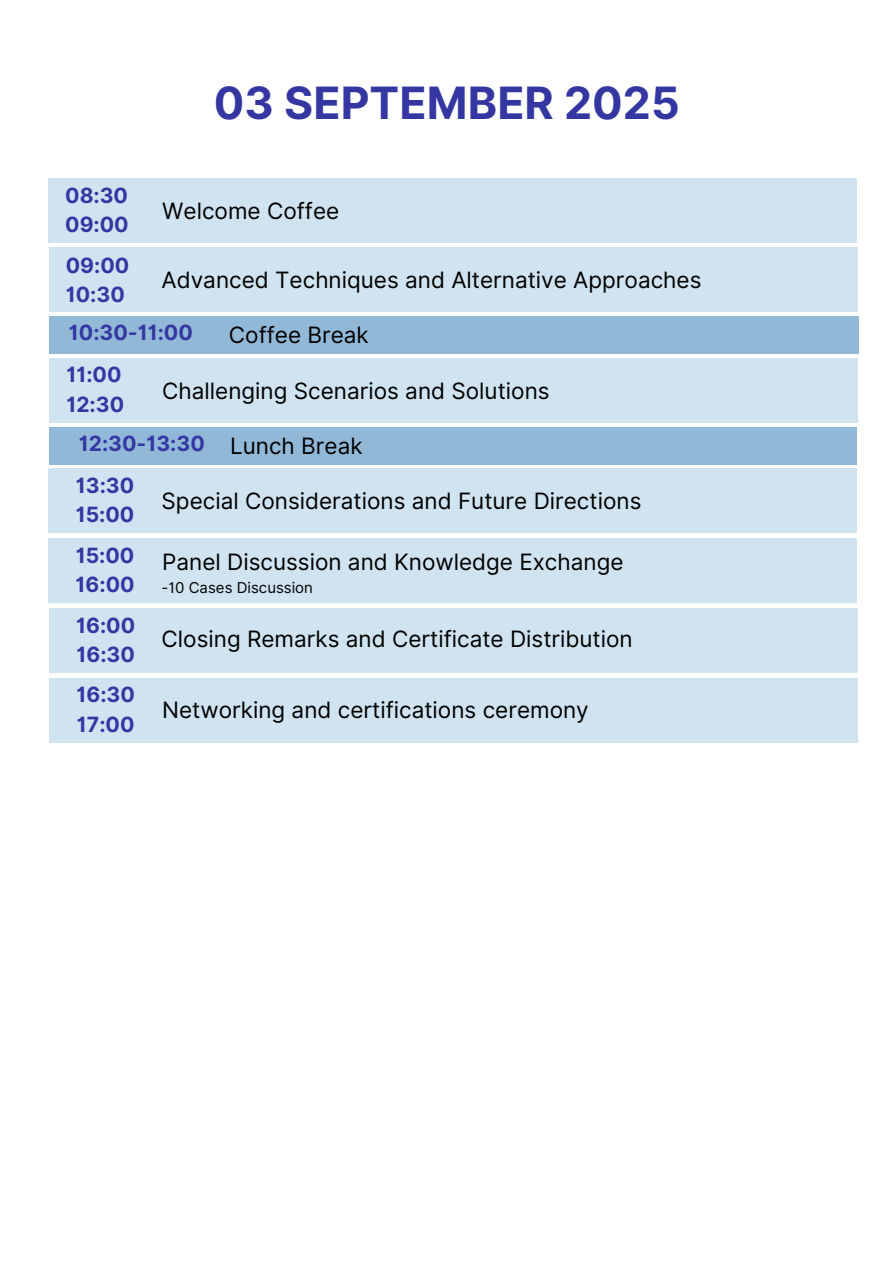
<style>
.page{position:relative;width:894px;height:1264px;background:#fff}
.page>*{position:absolute;margin:0;border:0;box-sizing:border-box;transform-origin:0 0}
.t1{font:700 44.55px "Inter";color:#3437a2}
.t2{font:22.5px "Inter";color:#000}
.t3{font:700 21px/29.2px "Inter";color:#3437a2}
.t4{font:15px "Inter";color:#000}
</style>
<div class="page">
<div style="left:48px;top:178px;width:808px;height:65px;background:#cfe3f0"></div>
<div style="left:49px;top:316px;width:809px;height:38px;background:#92b8d8"></div>
<div style="left:49px;top:248px;width:808px;height:64px;background:#cfe3f0"></div>
<div style="left:49px;top:358px;width:809px;height:64px;background:#cfe3f0"></div>
<div style="left:48px;top:469px;width:808px;height:64px;background:#cfe3f0"></div>
<div style="left:49px;top:427px;width:807px;height:37px;background:#92b8d8"></div>
<div style="left:48px;top:538px;width:808px;height:64px;background:#cfe3f0"></div>
<div style="left:49px;top:608px;width:808px;height:64px;background:#cfe3f0"></div>
<div style="left:49px;top:678px;width:808px;height:64px;background:#cfe3f0"></div>
<h2 class="t3" style="left:65px;top:180px;width:65px">08:30<br>09:00</h2>
<h3 class="t3" style="left:66px;top:250px;width:65px">09:00<br>10:30</h3>
<h2 class="t1" style="left:214px;top:76px;width:467px">03 SEPTEMBER 2025</h2>
<h1 class="t2" style="left:162px;top:198px;width:178px">Welcome Coffee</h1>
<h2 class="t2" style="left:161px;top:267px;width:541px">Advanced Techniques and Alternative Approaches</h2>
<h3 class="t3" style="left:69px;top:318px;width:125px">10:30-11:00</h3>
<h2 class="t2" style="left:229px;top:321px;width:141px">Coffee Break</h2>
<h3 class="t3" style="left:66px;top:360px;width:59px">11:00<br>12:30</h3>
<h2 class="t2" style="left:162px;top:377px;width:389px">Challenging Scenarios and Solutions</h2>
<h3 class="t3" style="left:79px;top:428px;width:127px">12:30-13:30</h3>
<h2 class="t2" style="left:230px;top:432px;width:134px">Lunch Break</h2>
<h3 class="t3" style="left:76px;top:471px;width:60px">13:30<br>15:00</h3>
<h2 class="t2" style="left:161px;top:487px;width:481px">Special Considerations and Future Directions</h2>
<h3 class="t3" style="left:76px;top:540px;width:60px">15:00<br>16:00</h3>
<h2 class="t2" style="left:162px;top:548px;width:462px">Panel Discussion and Knowledge Exchange</h2>
<h3 class="t3" style="left:76px;top:610px;width:60px">16:00<br>16:30</h3>
<h3 class="t4" style="left:161px;top:578px;width:153px">-10 Cases Discussion</h3>
<p class="t2" style="left:161px;top:625px;width:472px">Closing Remarks and Certificate Distribution</p>
<h2 class="t3" style="left:76px;top:680px;width:60px">16:30<br>17:00</h2>
<h3 class="t2" style="left:162px;top:696px;width:428px">Networking and certifications ceremony</h3>
</div>
